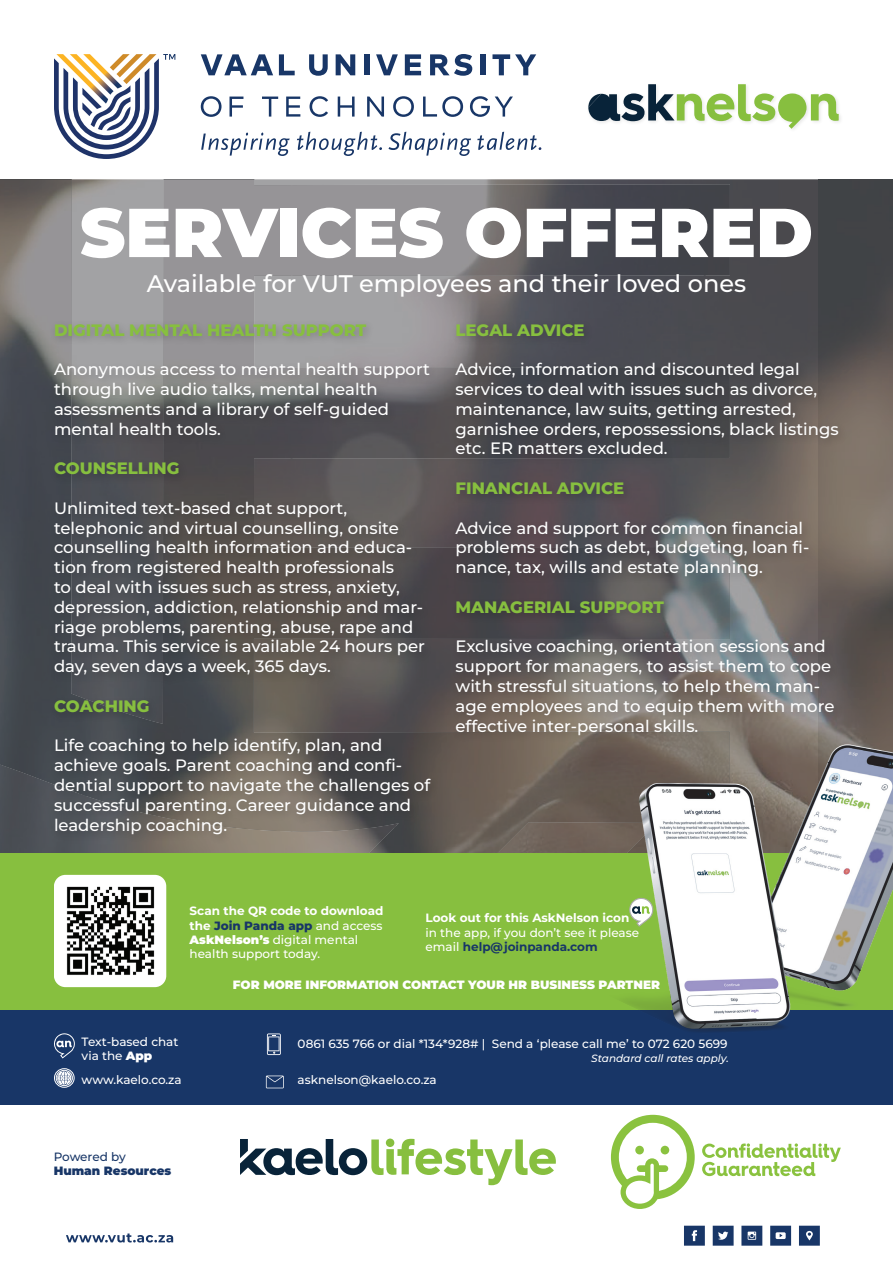
<style>
.page{position:relative;width:893px;height:1263px;background:#fff}
.page>*{position:absolute;margin:0;border:0;box-sizing:border-box;transform-origin:0 0}
.t1{font:900 69px "Montserrat";color:#fff}
.t2{font:500 24px "Montserrat";color:#fff}
.t3{font:500 16.5px/19.8px "Montserrat";color:#fff}
.t4{font:800 16.5px "Montserrat";color:#87bf3f}
.t5{font:500 12px "Montserrat";color:#fff}
.t6{font:700 12px "Montserrat";color:#fff}
.t7{font:900 12px "Montserrat";color:#fff}
.t8{font:800 12px "Montserrat";color:#183667}
.t9{font:700 12px "Montserrat";color:#183667}
.t10{font:900 12px "Montserrat";color:#183667}
.t11{font:500 12px "Montserrat";letter-spacing:-.01em;color:#183667}
.t12{font:italic 500 10.5px "Montserrat";color:#fff}
.s1{font-weight:700;color:#fff}
.s2{font-weight:500;color:#fff}
.s3{font-weight:900}
</style>
<div class="page">
<div style="left:86px;top:179px;width:49px;height:141px;background:#a2a2a4"></div>
<img style="left:293px;top:179px;width:600px;height:27px">
<img style="left:706px;top:206px;width:187px;height:511px">
<img style="left:293px;top:276px;width:413px;height:44px">
<div style="left:0;top:794px;width:32px;height:59px;background:#494d53"></div>
<img style="left:137px;top:846px;width:154px;height:7px">
<img style="left:0;top:179px;width:86px;height:615px">
<img style="left:135px;top:179px;width:158px;height:141px">
<img style="left:291px;top:184px;width:439px;height:92px">
<img style="left:86px;top:846px;width:51px;height:7px">
<img style="left:32px;top:793px;width:54px;height:60px">
<div style="left:0;top:979px;width:893px;height:127px;background:#183667"></div>
<svg style="left:201px;top:96px;width:21px;height:21px"></svg>
<svg style="left:229px;top:97px;width:14px;height:20px"></svg>
<svg style="left:262px;top:97px;width:16px;height:20px"></svg>
<svg style="left:286px;top:97px;width:14px;height:20px"></svg>
<svg style="left:310px;top:96px;width:18px;height:21px"></svg>
<svg style="left:338px;top:97px;width:17px;height:20px"></svg>
<svg style="left:367px;top:97px;width:17px;height:20px"></svg>
<svg style="left:393px;top:96px;width:21px;height:21px"></svg>
<svg style="left:423px;top:96px;width:40px;height:21px"></svg>
<svg style="left:470px;top:96px;width:43px;height:21px"></svg>
<svg style="left:201px;top:54px;width:72px;height:21px"></svg>
<svg style="left:279px;top:54px;width:16px;height:21px"></svg>
<svg style="left:309px;top:54px;width:19px;height:22px"></svg>
<svg style="left:336px;top:54px;width:19px;height:21px"></svg>
<div style="left:365px;top:54px;width:5px;height:21px;background:#183667"></div>
<svg style="left:376px;top:54px;width:22px;height:21px"></svg>
<svg style="left:405px;top:54px;width:16px;height:21px"></svg>
<div style="left:481px;top:54px;width:5px;height:21px;background:#183667"></div>
<svg style="left:492px;top:54px;width:44px;height:21px"></svg>
<svg style="left:430px;top:54px;width:42px;height:22px"></svg>
<svg style="left:201px;top:133px;width:89px;height:23px"></svg>
<svg style="left:297px;top:132px;width:85px;height:24px"></svg>
<svg style="left:388px;top:132px;width:83px;height:24px"></svg>
<svg style="left:477px;top:132px;width:64px;height:18px"></svg>
<svg style="left:54px;top:54px;width:121px;height:105px"></svg>
<svg style="left:588px;top:84px;width:251px;height:45px"></svg>
<div style="left:49px;top:320px;width:799px;height:526px;background:#000;opacity:.2"></div>
<div style="left:0;top:853px;width:893px;height:156px;background:#87bf3f"></div>
<img style="left:599px;top:717px;width:294px;height:315px">
<div style="left:54px;top:875px;width:112px;height:112px;background:#fff;border-radius:11px"></div>
<img style="left:66px;top:886px;width:89px;height:89px">
<svg style="left:629px;top:897px;width:24px;height:30px"></svg>
<svg style="left:54px;top:1033px;width:21px;height:25px"></svg>
<svg style="left:54px;top:1068px;width:21px;height:20px"></svg>
<svg style="left:266px;top:1075px;width:18px;height:13px"></svg>
<svg style="left:267px;top:1033px;width:14px;height:22px"></svg>
<svg style="left:240px;top:1138px;width:316px;height:47px"></svg>
<svg style="left:611px;top:1115px;width:230px;height:94px"></svg>
<svg style="left:684px;top:1226px;width:21px;height:20px"></svg>
<svg style="left:770px;top:1226px;width:21px;height:20px"></svg>
<svg style="left:713px;top:1226px;width:21px;height:20px"></svg>
<svg style="left:741px;top:1226px;width:21px;height:20px"></svg>
<svg style="left:799px;top:1226px;width:21px;height:20px"></svg>
<svg style="left:66px;top:1233px;width:107px;height:9px"></svg>
<p class="t1" style="left:80px;top:187px;width:734px">SERVICES OFFERED</p>
<p class="t2" style="left:147px;top:267px;width:601px">Available for VUT employees and their loved ones</p>
<p class="t4" style="left:54px;top:319px;width:314px">DIGITAL MENTAL HEALTH SUPPORT</p>
<p class="t3" style="left:54px;top:359px;width:377px">Anonymous access to mental health support through live audio talks, mental health</p>
<p class="t3" style="left:54px;top:399px;width:337px">assessments and a library of self-guided mental health tools.</p>
<p class="t4" style="left:54px;top:457px;width:127px">COUNSELLING</p>
<p class="t3" style="left:54px;top:498px;width:295px">Unlimited text-based chat support,</p>
<p class="t3" style="left:54px;top:517px;width:372px">telephonic and virtual counselling, onsite counselling health information and educa&shy;tion from registered health professionals<br>to deal with issues such as stress, anxiety, depression, addiction, relationship and mar&shy;riage problems, parenting, abuse, rape and trauma. This service is available 24 hours per day, seven days a week, 365 days.</p>
<p class="t4" style="left:54px;top:695px;width:97px">COACHING</p>
<p class="t3" style="left:54px;top:735px;width:378px">Life coaching to help identify, plan, and achieve goals. Parent coaching and confi&shy;dential support to navigate the challenges of successful parenting. Career guidance and leadership coaching.</p>
<p class="t4" style="left:455px;top:319px;width:131px">LEGAL ADVICE</p>
<p class="t3" style="left:455px;top:359px;width:385px">Advice, information and discounted legal services to deal with issues such as divorce, maintenance, law suits, getting arrested, garnishee orders, repossessions, black listings etc. ER matters excluded.</p>
<p class="t4" style="left:455px;top:477px;width:170px">FINANCIAL ADVICE</p>
<p class="t3" style="left:455px;top:517px;width:355px">Advice and support for common financial problems such as debt, budgeting, loan fi&shy;nance, tax, wills and estate planning.</p>
<p class="t4" style="left:455px;top:596px;width:210px">MANAGERIAL SUPPORT</p>
<p class="t3" style="left:455px;top:636px;width:380px">Exclusive coaching, orientation sessions and support for managers, to assist them to cope with stressful situations, to help them man&shy;age employees and to equip them with more effective inter-personal skills.</p>
<p class="t6" style="left:190px;top:903px;width:195px">Scan the QR code to download</p>
<p class="t8" style="left:190px;top:917px;width:194px"><span class="s1">the</span> Join Panda app <span class="s2">and access</span></p>
<p class="t5" style="left:190px;top:932px;width:170px"><span class="s3">AskNelson’s</span> digital mental</p>
<p class="t5" style="left:190px;top:946px;width:132px">health support today.</p>
<p class="t6" style="left:426px;top:910px;width:205px">Look out for this AskNelson icon</p>
<p class="t5" style="left:426px;top:924px;width:215px">in the app, if you don’t see it please</p>
<p class="t9" style="left:426px;top:939px;width:174px"><span class="s2">email</span> help@joinpanda.com</p>
<p class="t5" style="left:82px;top:1034px;width:98px">Text-based chat</p>
<p class="t5" style="left:82px;top:1048px;width:72px">via the <span class="s3">App</span></p>
<p class="t7" style="left:233px;top:977px;width:429px">FOR MORE INFORMATION CONTACT YOUR HR BUSINESS PARTNER</p>
<p class="t5" style="left:298px;top:1035px;width:431px">0861 635 766 or dial *134*928# | Send a ‘please call me’ to 072 620 5699</p>
<p class="t12" style="left:591px;top:1051px;width:139px">Standard call rates apply.</p>
<p class="t5" style="left:82px;top:1071px;width:102px">www.kaelo.co.za</p>
<p class="t5" style="left:298px;top:1071px;width:141px">asknelson@kaelo.co.za</p>
<p class="t11" style="left:54px;top:1148px;width:74px">Powered by</p>
<p class="t10" style="left:54px;top:1163px;width:119px">Human Resources</p>
</div>
